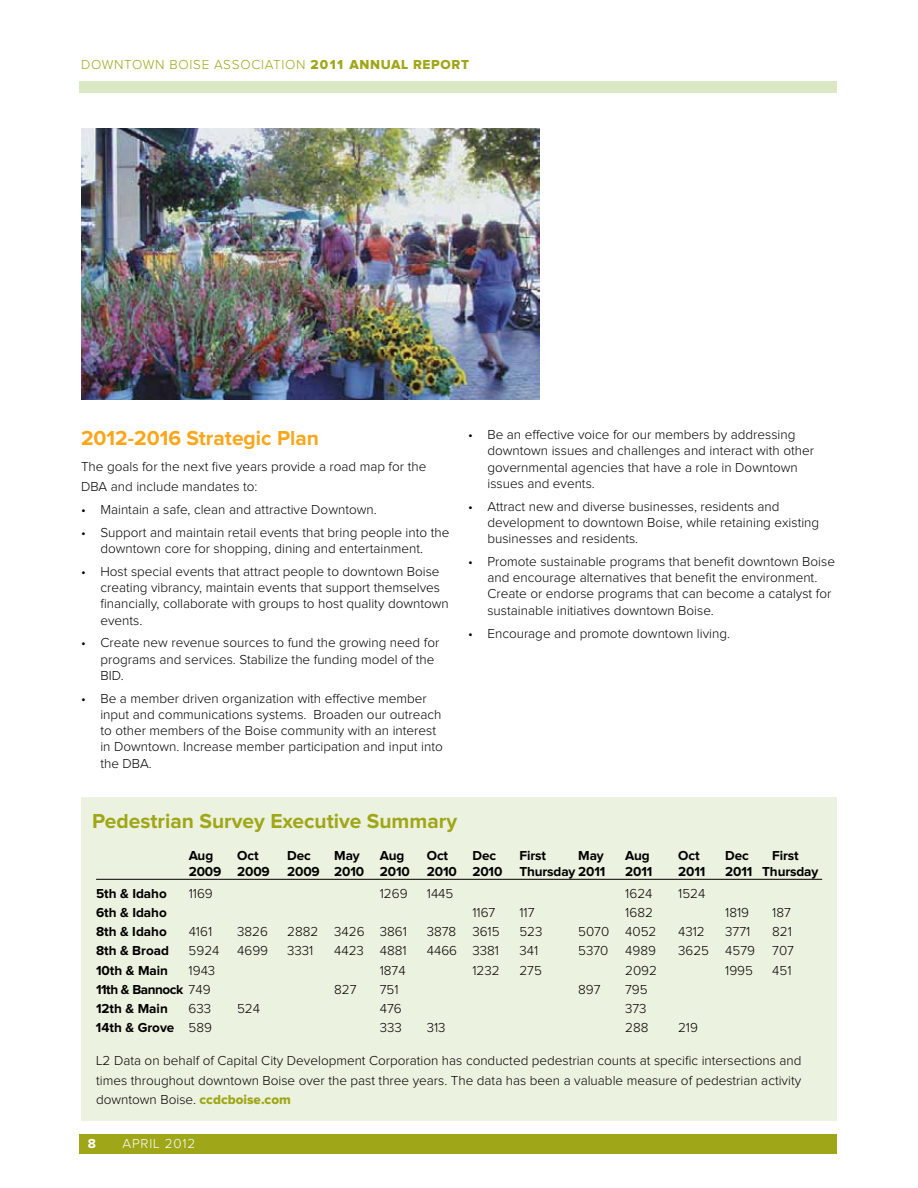
<style>
.page{position:relative;width:918px;height:1188px;background:#fff}
.page>*{position:absolute;margin:0;border:0;box-sizing:border-box;transform-origin:0 0}
.t1{font:700 21px "Proxima Nova";color:#9fa617}
.t2{font:700 21px "Proxima Nova";color:#faa61a}
.t3{font:300 13.5px/16.2px "Proxima Nova";color:#000}
.t4{font:700 13.5px "Proxima Nova";letter-spacing:-.01em;color:#000}
.t5{font:300 13.5px "Proxima Nova";letter-spacing:.05em;color:#9fa617}
.t6{font:300 13.5px "Proxima Nova";letter-spacing:.06em;color:#fff}
.t7{font:700 13.5px "Proxima Nova";color:#fff}
.s1{font-family:"Proxima Nova Extrabld";font-weight:400}
.s2{font-weight:300}
.s3{font-family:"Proxima Nova Extrabld";font-weight:400;color:#9fa617}
</style>
<div class="page">
<div style="left:80px;top:1134px;width:757px;height:19px;background:#9fa617"></div>
<div style="left:80px;top:81px;width:757px;height:12px;background:#dbe8c4"></div>
<div style="left:81px;top:797px;width:756px;height:323px;background:#ebf2df"></div>
<hr style="left:96px;top:879px;width:726px;height:1px;background:#000">
<img style="left:82px;top:128px;width:457px;height:272px">
<p class="t5" style="left:81px;top:58px;width:390px">DOWNTOWN BOISE ASSOCIATION <span class="s1">2011 ANNUAL REPORT</span></p>
<h1 class="t2" style="left:81px;top:429px;width:240px">2012-2016 Strategic Plan</h1>
<p class="t3" style="left:81px;top:458px;width:347px;line-height:19.5px">The goals for the next five years provide a road map for the<br>DBA and include mandates to:</p>
<p class="t3" style="left:81px;top:502px;width:297px">• Maintain a safe, clean and attractive Downtown.</p>
<p class="t3" style="left:81px;top:525px;width:370px;text-align:center">• Support and maintain retail events that bring people into the downtown core for shopping, dining and entertainment.</p>
<p class="t3" style="left:100px;top:564px;width:350px;text-indent:-19px">• Host special events that attract people to downtown Boise creating vibrancy, maintain events that support themselves financially, collaborate with groups to host quality downtown events.</p>
<p class="t3" style="left:100px;top:635px;width:340px;text-indent:-19px">• Create new revenue sources to fund the growing need for programs and services. Stabilize the funding model of the<br>BID.</p>
<p class="t3" style="left:100px;top:691px;width:344px;text-indent:-19px">• Be a member driven organization with effective member input and communications systems. Broaden our outreach to other members of the Boise community with an interest in Downtown. Increase member participation and input into the DBA.</p>
<p class="t3" style="left:487px;top:427px;width:328px;text-indent:-19px">• Be an effective voice for our members by addressing downtown issues and challenges and interact with other governmental agencies that have a role in Downtown issues and events.</p>
<p class="t3" style="left:487px;top:499px;width:333px;text-indent:-19px">• Attract new and diverse businesses, residents and development to downtown Boise, while retaining existing businesses and residents.</p>
<p class="t3" style="left:487px;top:554px;width:349px;text-indent:-19px">• Promote sustainable programs that benefit downtown Boise and encourage alternatives that benefit the environment.<br>Create or endorse programs that can become a catalyst for sustainable initiatives downtown Boise.</p>
<p class="t3" style="left:468px;top:626px;width:263px">• Encourage and promote downtown living.</p>
<h1 class="t1" style="left:92px;top:811px;width:367px">Pedestrian Survey Executive Summary</h1>
<p class="t4" style="left:189px;top:849px;width:43px">Aug O</p>
<p class="t4" style="left:247px;top:849px;width:13px">ct</p>
<p class="t4" style="left:287px;top:849px;width:25px">Dec</p>
<p class="t4" style="left:334px;top:849px;width:115px">May Aug Oct</p>
<p class="t4" style="left:472px;top:849px;width:75px">Dec First</p>
<p class="t4" style="left:578px;top:849px;width:92px">May Aug O</p>
<p class="t4" style="left:688px;top:849px;width:13px">ct</p>
<p class="t4" style="left:725px;top:849px;width:75px">Dec First</p>
<p class="t4" style="left:189px;top:865px;width:83px">2009 2009</p>
<p class="t4" style="left:287px;top:865px;width:124px">2009 2010 2010</p>
<p class="t4" style="left:427px;top:865px;width:180px">2010 2010 Thursday 2011</p>
<p class="t4" style="left:625px;top:865px;width:29px">2011</p>
<p class="t4" style="left:678px;top:865px;width:29px">2011</p>
<p class="t4" style="left:725px;top:865px;width:95px">2011 Thursday</p>
<p class="t4" style="left:96px;top:887px;width:72px">5th &amp; Idaho</p>
<p class="t3" style="left:189px;top:886px;width:26px">1169</p>
<p class="t3" style="left:380px;top:886px;width:29px">1269</p>
<p class="t3" style="left:427px;top:886px;width:28px">1445</p>
<p class="t3" style="left:625px;top:886px;width:29px">1624</p>
<p class="t3" style="left:678px;top:886px;width:29px">1524</p>
<p class="t4" style="left:96px;top:907px;width:72px">6th &amp; Idaho</p>
<p class="t3" style="left:472px;top:905px;width:24px">1167</p>
<p class="t3" style="left:519px;top:905px;width:17px">117</p>
<p class="t3" style="left:625px;top:905px;width:29px">1682</p>
<p class="t3" style="left:725px;top:905px;width:25px">1819</p>
<p class="t3" style="left:772px;top:905px;width:20px">187</p>
<p class="t4" style="left:96px;top:926px;width:72px">8th &amp; Idaho</p>
<p class="t3" style="left:189px;top:924px;width:25px">4161</p>
<p class="t3" style="left:237px;top:924px;width:32px">3826</p>
<p class="t3" style="left:287px;top:924px;width:121px">2882 3426 3861</p>
<p class="t3" style="left:427px;top:924px;width:74px">3878 3615</p>
<p class="t3" style="left:519px;top:924px;width:25px">523</p>
<p class="t3" style="left:578px;top:924px;width:80px">5070 4052</p>
<p class="t3" style="left:678px;top:924px;width:28px">4312</p>
<p class="t3" style="left:725px;top:924px;width:27px">3771</p>
<p class="t3" style="left:772px;top:924px;width:21px">821</p>
<p class="t4" style="left:96px;top:945px;width:75px">8th &amp; Broad</p>
<p class="t3" style="left:189px;top:943px;width:32px">5924</p>
<p class="t3" style="left:237px;top:943px;width:32px">4699</p>
<p class="t3" style="left:287px;top:943px;width:28px">3331</p>
<p class="t3" style="left:334px;top:943px;width:74px">4423 4881</p>
<p class="t3" style="left:427px;top:943px;width:74px">4466 3381</p>
<p class="t3" style="left:519px;top:943px;width:20px">341</p>
<p class="t3" style="left:578px;top:943px;width:79px">5370 4989</p>
<p class="t3" style="left:678px;top:943px;width:78px">3625 4579</p>
<p class="t3" style="left:772px;top:943px;width:23px">707</p>
<p class="t4" style="left:96px;top:964px;width:74px">10th &amp; Main</p>
<p class="t3" style="left:189px;top:962px;width:28px">1943</p>
<p class="t3" style="left:380px;top:962px;width:27px">1874</p>
<p class="t3" style="left:472px;top:962px;width:29px">1232</p>
<p class="t3" style="left:519px;top:962px;width:24px">275</p>
<p class="t3" style="left:625px;top:962px;width:33px">2092</p>
<p class="t3" style="left:725px;top:962px;width:29px">1995</p>
<p class="t3" style="left:772px;top:962px;width:21px">451</p>
<p class="t4" style="left:96px;top:983px;width:116px">11th &amp; Bannock <span class="s2">749</span></p>
<p class="t3" style="left:334px;top:982px;width:24px">827</p>
<p class="t3" style="left:380px;top:982px;width:20px">751</p>
<p class="t3" style="left:578px;top:982px;width:24px">897</p>
<p class="t3" style="left:625px;top:982px;width:24px">795</p>
<p class="t4" style="left:96px;top:1002px;width:73px">12th &amp; Main</p>
<p class="t3" style="left:189px;top:1001px;width:24px">633</p>
<p class="t3" style="left:237px;top:1001px;width:25px">524</p>
<p class="t3" style="left:380px;top:1001px;width:23px">476</p>
<p class="t3" style="left:625px;top:1001px;width:23px">373</p>
<p class="t4" style="left:96px;top:1021px;width:118px">14th &amp; Grove <span class="s2">589</span></p>
<p class="t3" style="left:380px;top:1020px;width:24px">333</p>
<p class="t3" style="left:427px;top:1020px;width:20px">313</p>
<p class="t3" style="left:625px;top:1020px;width:25px">288</p>
<p class="t3" style="left:678px;top:1020px;width:21px">219</p>
<p class="t3" style="left:96px;top:1052px;width:707px;line-height:19.5px;text-align:justify">L2 Data on behalf of Capital City Development Corporation has conducted pedestrian counts at specific intersections and times throughout downtown Boise over the past three years. The data has been a valuable measure of pedestrian activity downtown Boise. <span class="s3">ccdcboise.com</span></p>
<p class="t7" style="left:88px;top:1137px;width:10px">8</p>
<p class="t6" style="left:122px;top:1137px;width:74px">APRIL 2012</p>
</div>
